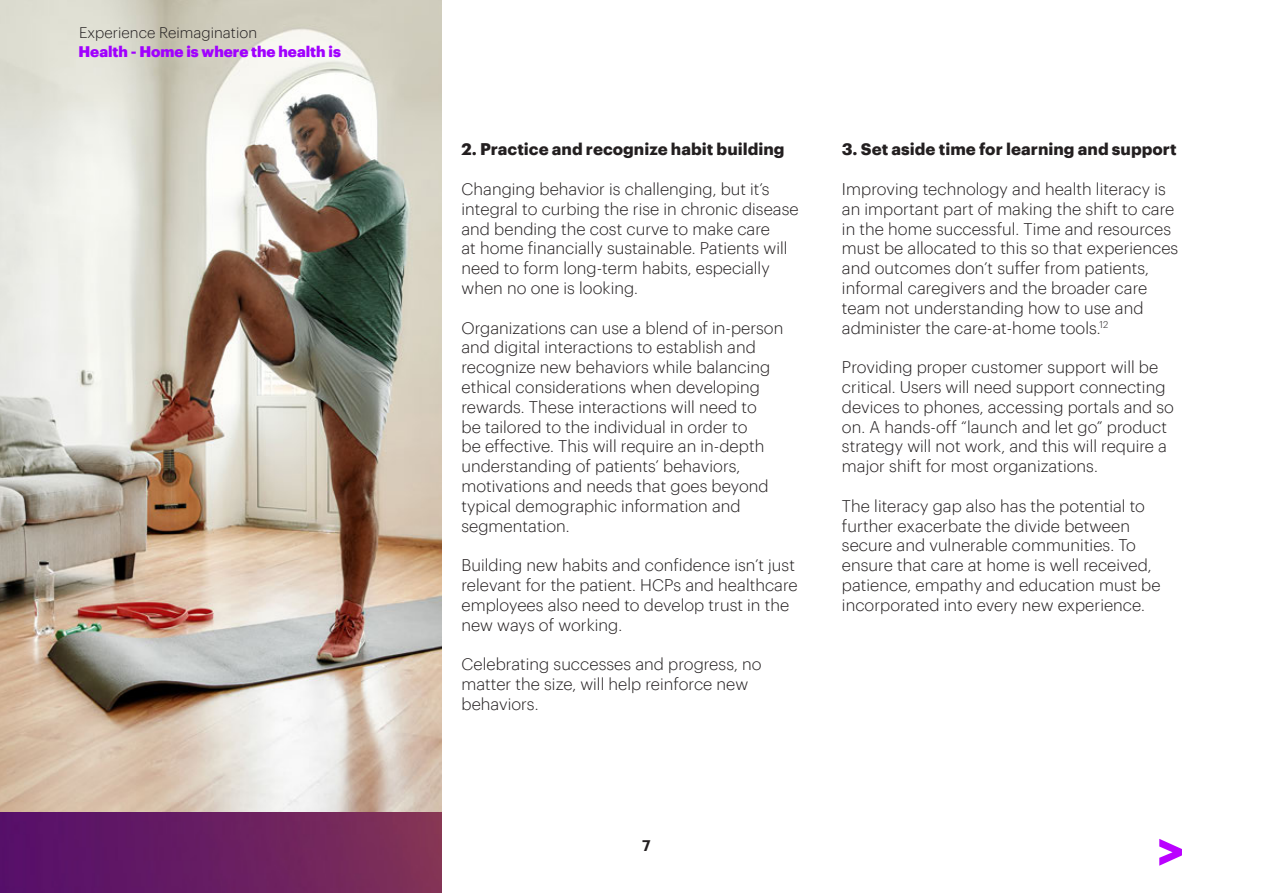
<style>
.page{position:relative;width:1263px;height:893px;background:#fff}
.page>*{position:absolute;margin:0;border:0;box-sizing:border-box;transform-origin:0 0}
.TextBody{font:300 16.5px/19.8px "Graphik";color:#231f20}
.TextBody-2{font:700 16.5px "Graphik";color:#231f20}
.t1{font:900 15px "Graphik";color:#a000ff}
.t2{font:300 15px "Graphik";color:#231f20}
.t3{font:600 15px "Graphik";color:#231f20}
</style>
<div class="page">
<svg style="left:1159px;top:839px;width:23px;height:27px"></svg>
<img style="left:0;top:812px;width:441px;height:81px">
<img style="left:0;top:0;width:441px;height:812px">
<p class="t2" style="left:79px;top:22px;width:180px">Experience Reimagination</p>
<p class="t1" style="left:78px;top:40px;width:264px">Health - Home is where the health is</p>
<p class="TextBody-2" style="left:461px;top:137px;width:325px">2. Practice and recognize habit building</p>
<p class="TextBody" style="left:461px;top:178px;width:339px">Changing behavior is challenging, but it’s integral to curbing the rise in chronic disease and bending the cost curve to make care<br>at home financially sustainable. Patients will need to form long-term habits, especially when no one is looking.</p>
<p class="TextBody" style="left:461px;top:316px;width:323px">Organizations can use a blend of in-person and digital interactions to establish and recognize new behaviors while balancing ethical considerations when developing rewards. These interactions will need to<br>be tailored to the individual in order to<br>be effective. This will require an in-depth understanding of patients’ behaviors, motivations and needs that goes beyond typical demographic information and segmentation.</p>
<p class="TextBody" style="left:461px;top:554px;width:338px">Building new habits and confidence isn’t just relevant for the patient. HCPs and healthcare employees also need to develop trust in the new ways of working.</p>
<p class="TextBody" style="left:461px;top:653px;width:302px">Celebrating successes and progress, no matter the size, will help reinforce new behaviors.</p>
<p class="TextBody-2" style="left:842px;top:137px;width:336px">3. Set aside time for learning and support</p>
<p class="TextBody" style="left:842px;top:178px;width:338px">Improving technology and health literacy is an important part of making the shift to care in the home successful. Time and resources must be allocated to this so that experiences and outcomes don’t suffer from patients, informal caregivers and the broader care team not understanding how to use and administer the care-at-home tools.<sup>12</sup></p>
<p class="TextBody" style="left:842px;top:356px;width:333px">Providing proper customer support will be critical. Users will need support connecting devices to phones, accessing portals and so on. A hands-off “launch and let go” product strategy will not work, and this will require a major shift for most organizations.</p>
<p class="TextBody" style="left:842px;top:495px;width:320px">The literacy gap also has the potential to further exacerbate the divide between secure and vulnerable communities. To ensure that care at home is well received, patience, empathy and education must be incorporated into every new experience.</p>
<p class="t3" style="left:642px;top:834px;width:10px">7</p>
</div>
